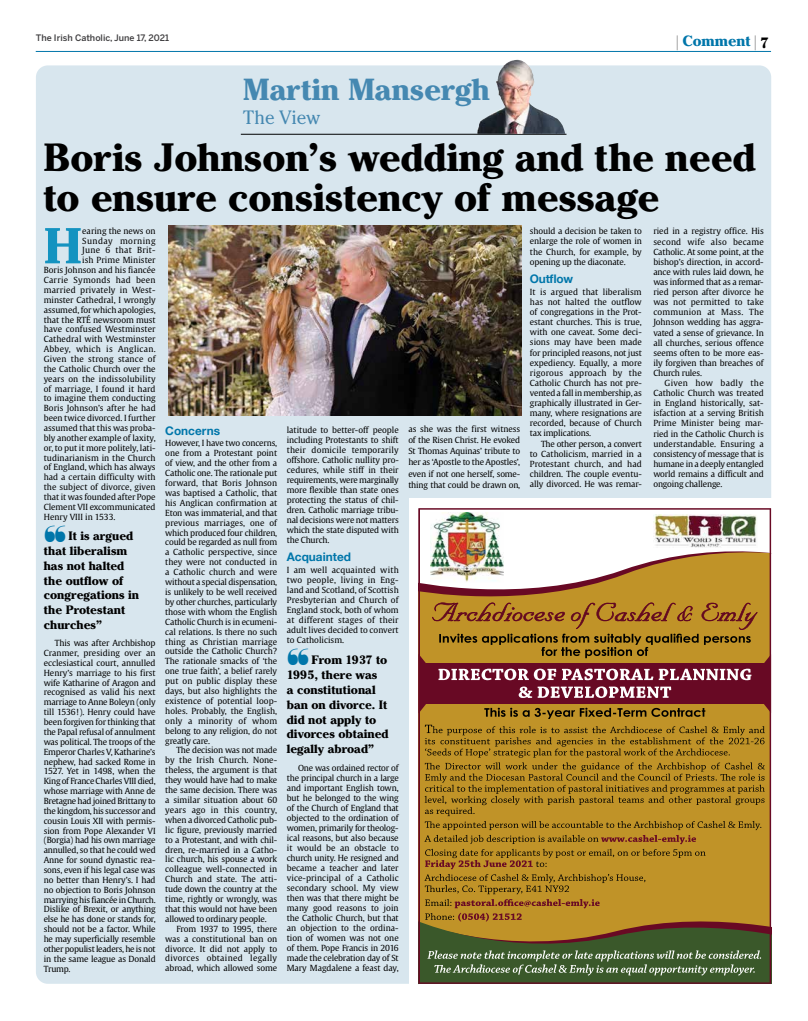
<style>
.page{position:relative;width:808px;height:1021px;background:#fff}
.page>*{position:absolute;margin:0;border:0;box-sizing:border-box;transform-origin:0 0}
.t1{font:700 expanded 52.8px "Criterion URWTOT";color:#1493c0}
.t2{font:700 expanded 41.4px/40.4px "Criterion URWTOT";color:#000}
.t3{font:700 expanded 32.1px "Criterion URWTOT";color:#4588b1}
.t4{font:20.2px "Criterion URWTOT";color:#4588b1}
.t5{font:700 expanded 15.8px "Criterion URWTOT";color:#0076aa}
.t6{font:700 expanded 12.8px/14.8px "Criterion URWTOT";color:#000}
.t7{font:700 11.8px "Helvetica Neue";color:#0076aa}
.t8{font:500 8.9px "Benton Sans";color:#414042}
.t9{font:8.4px/9.9px "Gulliver";letter-spacing:-.005em;color:#000;text-align:justify}
.t10{font:8.4px "Gulliver";letter-spacing:.03em;color:#000}
.t11{font:8.4px "Gulliver";letter-spacing:.015em;color:#000}
.t12{font:8.4px "Gulliver";letter-spacing:.02em;color:#000}
.t13{font:8.4px "Gulliver";letter-spacing:.05em;color:#000}
.s1{font-family:"Helvetica LT";font-weight:400;font-stretch:normal;font-size:14.8px;color:#000}
.s2{font-family:"Helvetica LT";font-weight:400;font-stretch:normal;color:#fff}
.s3{color:#000}
</style>
<div class="page">
<hr style="left:36px;top:51px;width:735px;height:1px;background:#0076aa">
<div style="left:36px;top:65px;width:735px;height:918px;background:#d8e6ee;border-radius:12px"></div>
<div style="left:409px;top:498px;width:363px;height:485px;background:#fff"></div>
<hr style="left:241px;top:134px;width:325px;height:1px;background:#000">
<img style="left:418px;top:508px;width:353px;height:94px">
<svg style="left:418px;top:602px;width:353px;height:381px;background:#9c752c"></svg>
<img style="left:477px;top:60px;width:88px;height:74px">
<img style="left:168px;top:226px;width:354px;height:189px">
<p class="t8" style="left:36px;top:33px;width:135px">The Irish Catholic, June 17, 2021</p>
<h3 class="t3" style="left:243px;top:70px;width:249px">Martin Mansergh</h3>
<h3 class="t4" style="left:243px;top:105px;width:79px">The View</h3>
<h3 class="t5" style="left:677px;top:32px;width:93px"><span class="s1">|</span> Comment <span class="s1">|</span><span class="s2">|</span><span class="s3">7</span></h3>
<h2 class="t2" style="left:43px;top:140px;width:714px">Boris Johnson’s wedding and the need to ensure consistency of message</h2>
<h1 class="t1" style="left:44px;top:214px;width:40px">H</h1>
<p class="t9" style="left:82px;top:226px;width:75px">earing the news on</p>
<p class="t13" style="left:82px;top:235px;width:75px">Sunday morning</p>
<p class="t10" style="left:82px;top:245px;width:75px">June 6 that Brit-</p>
<p class="t9" style="left:82px;top:255px;width:75px">ish Prime Minister</p>
<p class="t9" style="left:44px;top:265px;width:113px">Boris Johnson and his fiancée</p>
<p class="t10" style="left:44px;top:275px;width:113px">Carrie Symonds had been</p>
<p class="t12" style="left:44px;top:284px;width:113px">married privately in West-</p>
<p class="t9" style="left:44px;top:295px;width:113px">minster Cathedral, I wrongly</p>
<p class="t9" style="left:44px;top:304px;width:113px">assumed, for which apologies,</p>
<p class="t9" style="left:44px;top:314px;width:113px">that the RTÉ newsroom must</p>
<p class="t11" style="left:44px;top:324px;width:113px">have confused Westminster</p>
<p class="t9" style="left:44px;top:334px;width:113px">Cathedral with Westminster</p>
<p class="t10" style="left:44px;top:344px;width:113px">Abbey, which is Anglican.</p>
<p class="t12" style="left:44px;top:353px;width:113px">Given the strong stance of</p>
<p class="t9" style="left:44px;top:364px;width:113px">the Catholic Church over the</p>
<p class="t11" style="left:44px;top:373px;width:113px">years on the indissolubility</p>
<p class="t9" style="left:44px;top:383px;width:113px">of marriage, I found it hard</p>
<p class="t9" style="left:44px;top:393px;width:113px">to imagine them conducting</p>
<p class="t9" style="left:44px;top:403px;width:113px">Boris Johnson’s after he had</p>
<p class="t9" style="left:44px;top:413px;width:113px">been twice divorced. I further</p>
<p class="t9" style="left:44px;top:423px;width:113px">assumed that this was proba-</p>
<p class="t9" style="left:44px;top:433px;width:113px">bly another example of laxity,</p>
<p class="t9" style="left:44px;top:442px;width:113px">or, to put it more politely, lati-</p>
<p class="t9" style="left:44px;top:452px;width:113px">tudinarianism in the Church</p>
<p class="t9" style="left:44px;top:462px;width:113px">of England, which has always</p>
<p class="t9" style="left:44px;top:472px;width:113px">had a certain difficulty with</p>
<p class="t9" style="left:44px;top:482px;width:113px">the subject of divorce, given</p>
<p class="t9" style="left:44px;top:492px;width:113px">that it was founded after Pope</p>
<p class="t9" style="left:44px;top:502px;width:113px">Clement VII excommunicated</p>
<p class="t9" style="left:44px;top:511px;width:73px">Henry VIII in 1533.</p>
<h3 class="t6" style="left:44px;top:529px;width:97px;text-indent:25px">It is argued that liberalism has not halted the outflow of congregations in the Protestant churches”</h3>
<p class="t9" style="left:44px;top:638px;width:113px;text-indent:11px">This was after Archbishop Cranmer, presiding over an ecclesiastical court, annulled Henry’s marriage to his first wife Katharine of Aragon and recognised as valid his next marriage to Anne Boleyn (only till 1536!). Henry could have been forgiven for thinking that the Papal refusal of annulment was political. The troops of the Emperor Charles V, Katharine’s nephew, had sacked Rome in 1527. Yet in 1498, when the King of France Charles VIII died, whose marriage with Anne de Bretagne had joined Brittany to the kingdom, his successor and cousin Louis XII with permis&shy;sion from Pope Alexander VI (Borgia) had his own marriage annulled, so that he could wed Anne for sound dynastic rea&shy;sons, even if his legal case was no better than Henry’s. I had no objection to Boris Johnson marrying his fiancée in Church.<br>Dislike of Brexit, or anything else he has done or stands for, should not be a factor. While he may superficially resemble other populist leaders, he is not in the same league as Donald Trump.</p>
<h3 class="t7" style="left:165px;top:421px;width:56px">Concerns</h3>
<p class="t9" style="left:165px;top:438px;width:113px">However, I have two concerns, one from a Protestant point of view, and the other from a Catholic one. The rationale put forward, that Boris Johnson was baptised a Catholic, that his Anglican confirmation at Eton was immaterial, and that previous marriages, one of which produced four children, could be regarded as null from a Catholic perspective, since they were not conducted in a Catholic church and were without a special dispensation, is unlikely to be well received by other churches, particularly those with whom the English Catholic Church is in ecumeni&shy;cal relations. Is there no such thing as Christian marriage outside the Catholic Church?<br>The rationale smacks of ‘the one true faith’, a belief rarely put on public display these days, but also highlights the existence of potential loop&shy;holes. Probably, the English, only a minority of whom belong to any religion, do not greatly care.</p>
<p class="t9" style="left:165px;top:745px;width:113px;text-indent:11px">The decision was not made by the Irish Church. None&shy;theless, the argument is that they would have had to make the same decision. There was a similar situation about 60 years ago in this country, when a divorced Catholic pub&shy;lic figure, previously married to a Protestant, and with chil&shy;dren, re-married in a Catho&shy;lic church, his spouse a work colleague well-connected in Church and state. The atti&shy;tude down the country at the time, rightly or wrongly, was that this would not have been allowed to ordinary people.</p>
<p class="t9" style="left:165px;top:923px;width:113px;text-indent:11px">From 1937 to 1995, there was a constitutional ban on divorce. It did not apply to divorces obtained legally abroad, which allowed some</p>
<p class="t9" style="left:287px;top:424px;width:113px">latitude to better-off people including Protestants to shift their domicile temporarily offshore. Catholic nullity pro&shy;cedures, while stiff in their requirements, were marginally more flexible than state ones protecting the status of chil&shy;dren. Catholic marriage tribu&shy;nal decisions were not matters which the state disputed with the Church.</p>
<h3 class="t7" style="left:287px;top:547px;width:66px">Acquainted</h3>
<p class="t9" style="left:287px;top:564px;width:113px">I am well acquainted with two people, living in Eng&shy;land and Scotland, of Scottish Presbyterian and Church of England stock, both of whom at different stages of their adult lives decided to convert to Catholicism.</p>
<h3 class="t6" style="left:287px;top:652px;width:103px;text-indent:25px">From 1937 to<br>1995, there was<br>a constitutional ban on divorce. It did not apply to divorces obtained legally abroad”</h3>
<p class="t9" style="left:287px;top:762px;width:113px;text-indent:11px">One was ordained rector of the principal church in a large and important English town, but he belonged to the wing of the Church of England that objected to the ordination of women, primarily for theolog&shy;ical reasons, but also because it would be an obstacle to church unity. He resigned and became a teacher and later vice-principal of a Catholic secondary school. My view then was that there might be many good reasons to join the Catholic Church, but that an objection to the ordina&shy;tion of women was not one of them. Pope Francis in 2016 made the celebration day of St Mary Magdalene a feast day,</p>
<p class="t9" style="left:408px;top:423px;width:113px;line-height:11px">as she was the first witness of the Risen Christ. He evoked St Thomas Aquinas’ tribute to her as ‘Apostle to the Apostles’, even if not one herself, some&shy;thing that could be drawn on,</p>
<p class="t9" style="left:530px;top:226px;width:113px">should a decision be taken to enlarge the role of women in the Church, for example, by opening up the diaconate.</p>
<h3 class="t7" style="left:530px;top:269px;width:45px">Outflow</h3>
<p class="t9" style="left:530px;top:287px;width:113px">It is argued that liberalism has not halted the outflow of congregations in the Prot&shy;estant churches. This is true, with one caveat. Some deci&shy;sions may have been made for principled reasons, not just expediency. Equally, a more rigorous approach by the Catholic Church has not pre&shy;vented a fall in membership, as graphically illustrated in Ger&shy;many, where resignations are recorded, because of Church tax implications.</p>
<p class="t9" style="left:530px;top:438px;width:113px;text-indent:11px">The other person, a convert to Catholicism, married in a Protestant church, and had children. The couple eventu&shy;ally divorced. He was remar-</p>
<p class="t9" style="left:653px;top:226px;width:112px">ried in a registry office. His second wife also became Catholic. At some point, at the bishop’s direction, in accord&shy;ance with rules laid down, he was informed that as a remar&shy;ried person after divorce he was not permitted to take communion at Mass. The Johnson wedding has aggra&shy;vated a sense of grievance. In all churches, serious offence seems often to be more eas&shy;ily forgiven than breaches of Church rules.</p>
<p class="t9" style="left:653px;top:378px;width:112px;text-indent:11px">Given how badly the Catholic Church was treated in England historically, sat&shy;isfaction at a serving British Prime Minister being mar&shy;ried in the Catholic Church is understandable. Ensuring a consistency of message that is humane in a deeply entangled world remains a difficult and ongoing challenge.</p>
</div>
